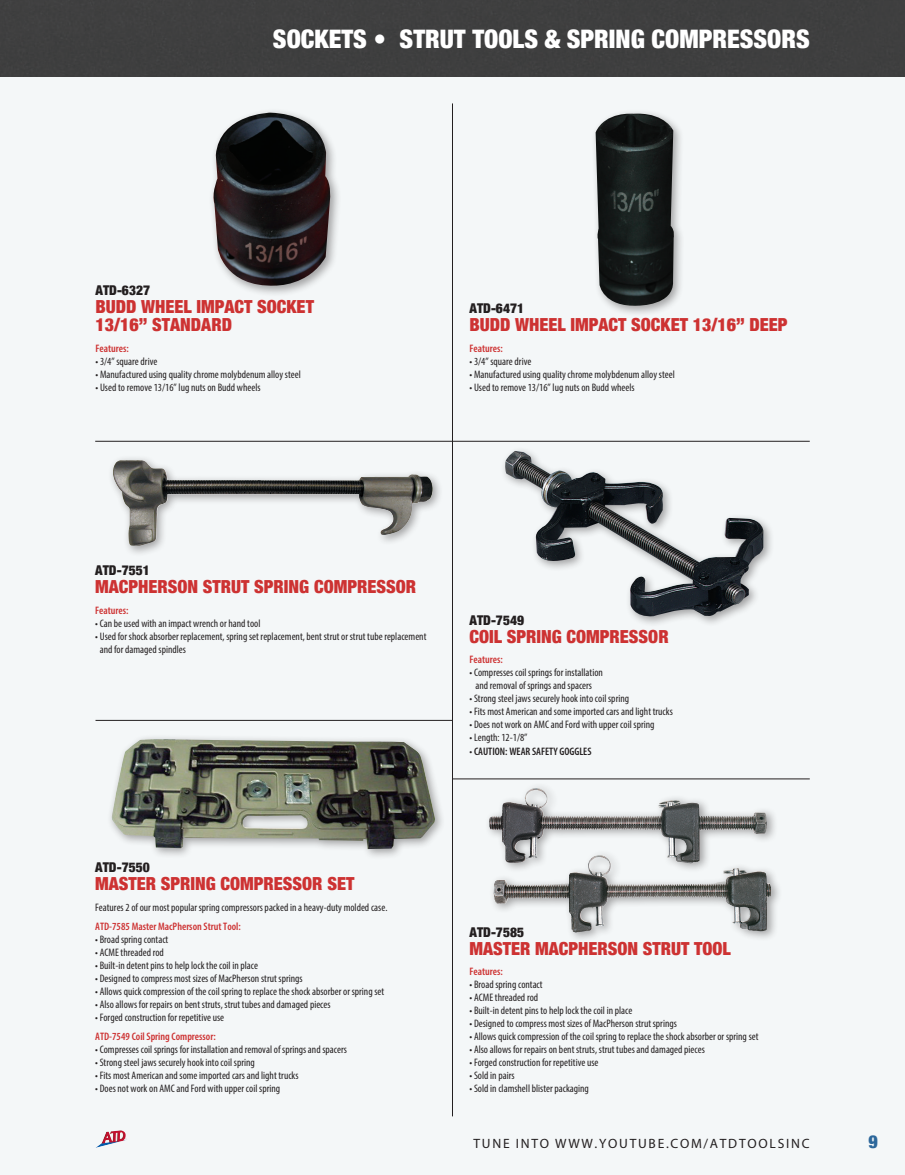
<style>
.page{position:relative;width:905px;height:1175px;background:#fff}
.page>*{position:absolute;margin:0;border:0;box-sizing:border-box;transform-origin:0 0}
.t1{font:900 condensed 25.5px "Helvetica Neue";color:#fff}
.t2{font:900 condensed 18px/18px "Helvetica Neue";color:#cd3232}
.t3{font:900 condensed 18px "Helvetica Neue";color:#2c679b}
.t4{font:900 condensed 13.5px "Helvetica Neue";color:#231f20}
.t5{font:13.5px "Myriad Pro";letter-spacing:.13em;color:#231f20}
.t6{font:condensed 10.8px/13px "Myriad Pro";color:#231f20;text-align:center}
.t7{font:600 condensed 10.8px "Myriad Pro";color:#cd3232}
.t8{font:600 condensed 10.8px "Myriad Pro";color:#231f20}
.s1{font-weight:400}
</style>
<div class="page">
<div style="left:0;top:0;width:904px;height:1174px;background:#f4f7f8"></div>
<svg style="left:110px;top:1130px;width:10px;height:11px"></svg>
<div style="left:0;top:0;width:904px;height:76px;background:#3f3f3f"></div>
<hr style="left:95px;top:441px;width:714px;height:1px;background:#231f20">
<hr style="left:452px;top:778px;width:357px;height:1px;background:#231f20">
<hr style="left:452px;top:103px;width:1px;height:1013px;background:#231f20">
<div style="left:208px;top:108px;width:133px;height:189px;background:#231f20;opacity:.4"></div>
<img style="left:212px;top:113px;width:119px;height:175px">
<div style="left:590px;top:109px;width:95px;height:208px;background:#231f20;opacity:.4"></div>
<img style="left:595px;top:112px;width:80px;height:195px">
<div style="left:500px;top:446px;width:274px;height:181px;background:#231f20;opacity:.4"></div>
<img style="left:504px;top:451px;width:259px;height:167px">
<img style="left:111px;top:460px;width:322px;height:86px">
<div style="left:484px;top:782px;width:298px;height:160px;background:#231f20;opacity:.4"></div>
<img style="left:489px;top:788px;width:61px;height:75px">
<div style="left:107px;top:734px;width:339px;height:126px;background:#231f20;opacity:.4"></div>
<img style="left:112px;top:739px;width:323px;height:110px">
<hr style="left:95px;top:720px;width:358px;height:1px;background:#231f20">
<h1 class="t1" style="left:273px;top:18px;width:538px">SOCKETS • STRUT TOOLS &amp; SPRING COMPRESSORS</h1>
<p class="t4" style="left:95px;top:279px;width:56px">ATD-6327</p>
<h2 class="t2" style="left:95px;top:297px;width:220px">BUDD WHEEL IMPACT SOCKET<br>13/16” STANDARD</h2>
<p class="t7" style="left:95px;top:341px;width:35px">Features:</p>
<p class="t6" style="left:95px;top:354px;width:63px">• 3/4” square drive</p>
<p class="t6" style="left:95px;top:367px;width:207px">• Manufactured using quality chrome molybdenum alloy steel</p>
<p class="t6" style="left:95px;top:381px;width:167px">• Used to remove 13/16” lug nuts on Budd wheels</p>
<p class="t4" style="left:469px;top:297px;width:56px">ATD-6471</p>
<h2 class="t2" style="left:469px;top:315px;width:319px">BUDD WHEEL IMPACT SOCKET 13/16” DEEP</h2>
<p class="t7" style="left:469px;top:341px;width:35px">Features:</p>
<p class="t6" style="left:469px;top:354px;width:63px">• 3/4” square drive</p>
<p class="t6" style="left:469px;top:367px;width:207px">• Manufactured using quality chrome molybdenum alloy steel</p>
<p class="t6" style="left:469px;top:381px;width:167px">• Used to remove 13/16” lug nuts on Budd wheels</p>
<p class="t4" style="left:95px;top:559px;width:56px">ATD-7551</p>
<h2 class="t2" style="left:95px;top:577px;width:322px">MACPHERSON STRUT SPRING COMPRESSOR</h2>
<p class="t7" style="left:95px;top:603px;width:35px">Features:</p>
<p class="t6" style="left:95px;top:616px;width:167px">• Can be used with an impact wrench or hand tool</p>
<p class="t6" style="left:100px;top:629px;width:328px;text-align:left;text-indent:-5px">• Used for shock absorber replacement, spring set replacement, bent strut or strut tube replacement and for damaged spindles</p>
<p class="t4" style="left:469px;top:609px;width:56px">ATD-7549</p>
<h2 class="t2" style="left:469px;top:626px;width:201px">COIL SPRING COMPRESSOR</h2>
<p class="t7" style="left:469px;top:653px;width:35px">Features:</p>
<p class="t6" style="left:469px;top:666px;width:135px">• Compresses coil springs for installation and removal of springs and spacers</p>
<p class="t6" style="left:469px;top:692px;width:161px">• Strong steel jaws securely hook into coil spring</p>
<p class="t6" style="left:469px;top:705px;width:205px">• Fits most American and some imported cars and light trucks</p>
<p class="t6" style="left:469px;top:718px;width:186px">• Does not work on AMC and Ford with upper coil spring</p>
<p class="t6" style="left:469px;top:731px;width:60px">• Length: 12-1/8”</p>
<p class="t8" style="left:469px;top:744px;width:123px"><span class="s1">•</span> CAUTION: WEAR SAFETY GOGGLES</p>
<p class="t4" style="left:95px;top:856px;width:56px">ATD-7550</p>
<h2 class="t2" style="left:95px;top:874px;width:260px">MASTER SPRING COMPRESSOR SET</h2>
<p class="t6" style="left:95px;top:900px;width:294px">Features 2 of our most popular spring compressors packed in a heavy-duty molded case.</p>
<p class="t7" style="left:95px;top:919px;width:147px">ATD-7585 Master MacPherson Strut Tool:</p>
<p class="t6" style="left:95px;top:932px;width:75px">• Broad spring contact</p>
<p class="t6" style="left:95px;top:945px;width:70px">• ACME threaded rod</p>
<p class="t6" style="left:95px;top:958px;width:164px">• Built-in detent pins to help lock the coil in place</p>
<p class="t6" style="left:95px;top:971px;width:209px">• Designed to compress most sizes of MacPherson strut springs</p>
<p class="t6" style="left:95px;top:984px;width:290px">• Allows quick compression of the coil spring to replace the shock absorber or spring set</p>
<p class="t6" style="left:95px;top:997px;width:237px">• Also allows for repairs on bent struts, strut tubes and damaged pieces</p>
<p class="t6" style="left:95px;top:1010px;width:130px">• Forged construction for repetitive use</p>
<p class="t7" style="left:95px;top:1029px;width:122px">ATD-7549 Coil Spring Compressor:</p>
<p class="t6" style="left:95px;top:1043px;width:253px">• Compresses coil springs for installation and removal of springs and spacers</p>
<p class="t6" style="left:95px;top:1056px;width:161px">• Strong steel jaws securely hook into coil spring</p>
<p class="t6" style="left:95px;top:1069px;width:205px">• Fits most American and some imported cars and light trucks</p>
<p class="t6" style="left:95px;top:1082px;width:186px">• Does not work on AMC and Ford with upper coil spring</p>
<p class="t4" style="left:469px;top:920px;width:56px">ATD-7585</p>
<h2 class="t2" style="left:469px;top:938px;width:263px">MASTER MACPHERSON STRUT TOOL</h2>
<p class="t7" style="left:469px;top:964px;width:35px">Features:</p>
<p class="t6" style="left:469px;top:977px;width:75px">• Broad spring contact</p>
<p class="t6" style="left:469px;top:990px;width:70px">• ACME threaded rod</p>
<p class="t6" style="left:469px;top:1003px;width:164px">• Built-in detent pins to help lock the coil in place</p>
<p class="t6" style="left:469px;top:1016px;width:209px">• Designed to compress most sizes of MacPherson strut springs</p>
<p class="t6" style="left:469px;top:1029px;width:290px">• Allows quick compression of the coil spring to replace the shock absorber or spring set</p>
<p class="t6" style="left:469px;top:1043px;width:237px">• Also allows for repairs on bent struts, strut tubes and damaged pieces</p>
<p class="t6" style="left:469px;top:1056px;width:130px">• Forged construction for repetitive use</p>
<p class="t6" style="left:469px;top:1069px;width:46px">• Sold in pairs</p>
<p class="t6" style="left:469px;top:1082px;width:121px">• Sold in clamshell blister packaging</p>
<p class="t5" style="left:473px;top:1135px;width:337px">TUNE INTO WWW.YOUTUBE.COM/ATDTOOLSINC</p>
<h2 class="t3" style="left:868px;top:1126px;width:11px">9</h2>
</div>
